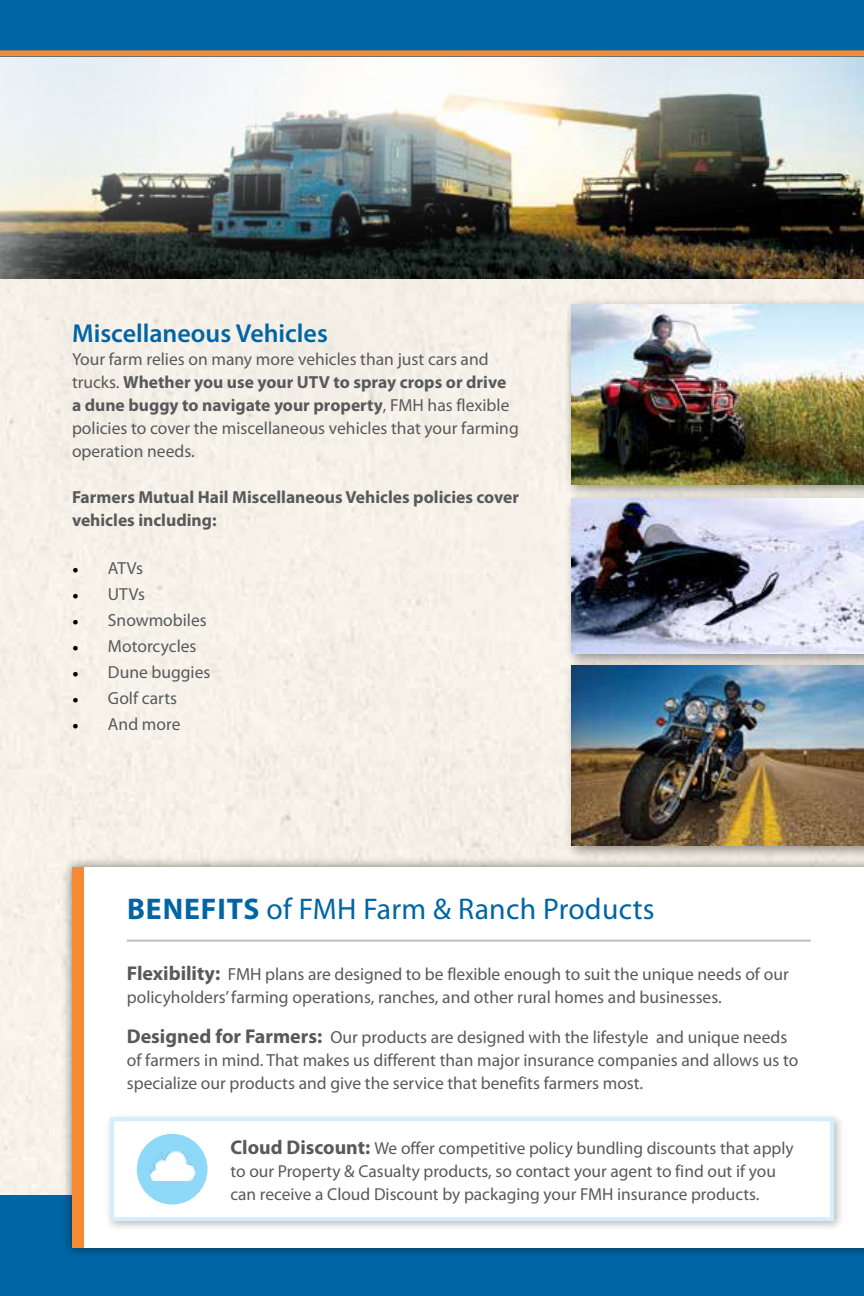
<style>
.page{position:relative;width:864px;height:1296px;background:#fff}
.page>*{position:absolute;margin:0;border:0;box-sizing:border-box;transform-origin:0 0}
.t1{font:30px "Myriad Pro";letter-spacing:.01em;color:#0065a4}
.t2{font:600 26px "Myriad Pro";color:#0065a4}
.t3{font:17.6px/23px "Myriad Pro";color:#58595b}
.t4{font:700 17.6px/23px "Myriad Pro";color:#58595b}
.t5{font:17.4px/22.8px "Myriad Pro";color:#58595b}
.s1{font-weight:700}
.s2{font-family:"Minion Pro";color:#000}
.s3{font-weight:700;font-size:20px}
.s4{font-weight:700;font-size:19.8px}
</style>
<div class="page">
<div style="left:0;top:1195px;width:864px;height:101px;background:#0065a4"></div>
<img style="left:0;top:56px;width:864px;height:393px">
<img style="left:0;top:56px;width:282px;height:223px">
<div style="left:0;top:0;width:864px;height:56px;background:#0065a4"></div>
<div style="left:0;top:50px;width:864px;height:6px;background:#f68a33"></div>
<div style="left:61px;top:856px;width:803px;height:403px;background:#000;opacity:.5"></div>
<div style="left:72px;top:867px;width:792px;height:381px;background:#fff"></div>
<div style="left:72px;top:867px;width:12px;height:381px;background:#f68a33"></div>
<hr style="left:127px;top:940px;width:684px;height:2px;background:#bcbec0">
<div style="left:564px;top:491px;width:300px;height:178px;background:#000;opacity:.4"></div>
<img style="left:571px;top:500px;width:293px;height:154px">
<div style="left:564px;top:297px;width:300px;height:203px;background:#000;opacity:.4"></div>
<img style="left:571px;top:304px;width:293px;height:181px">
<div style="left:564px;top:658px;width:300px;height:203px;background:#000;opacity:.4"></div>
<img style="left:571px;top:666px;width:293px;height:180px">
<div style="left:105px;top:1112px;width:740px;height:120px;background:#58595b;opacity:.4"></div>
<div style="left:110px;top:1117px;width:724px;height:104px;background:#fff;border:4px solid #d4effc"></div>
<div style="left:137px;top:1134px;width:71px;height:71px;background:#8ed8f8;border-radius:50%"></div>
<img style="left:149px;top:1152px;width:46px;height:28px">
<h2 class="t2" style="left:72px;top:316px;width:257px">Miscellaneous Vehicles</h2>
<p class="t3" style="left:72px;top:347px;width:448px">Your farm relies on many more vehicles than just cars and trucks. <span class="s1">Whether you use your UTV to spray crops or drive a dune buggy to navigate your property</span>, FMH has flexible policies to cover the miscellaneous vehicles that your farming operation needs.</p>
<p class="t4" style="left:72px;top:485px;width:449px">Farmers Mutual Hail Miscellaneous Vehicles policies cover vehicles including:</p>
<p class="t3" style="left:72px;top:556px;width:73px"><span class="s2">•</span> ATVs</p>
<p class="t3" style="left:72px;top:582px;width:74px"><span class="s2">•</span> UTVs</p>
<p class="t3" style="left:72px;top:608px;width:136px"><span class="s2">•</span> Snowmobiles</p>
<p class="t3" style="left:72px;top:634px;width:126px"><span class="s2">•</span> Motorcycles</p>
<p class="t3" style="left:72px;top:660px;width:140px"><span class="s2">•</span> Dune buggies</p>
<p class="t3" style="left:72px;top:686px;width:107px"><span class="s2">•</span> Golf carts</p>
<p class="t3" style="left:72px;top:712px;width:110px"><span class="s2">•</span> And more</p>
<h1 class="t1" style="left:127px;top:890px;width:529px"><span class="s1">BENEFITS</span> of FMH Farm &amp; Ranch Products</h1>
<p class="t3" style="left:127px;top:962px;width:663px"><span class="s3">Flexibility:</span> FMH plans are designed to be flexible enough to suit the unique needs of our policyholders’ farming operations, ranches, and other rural homes and businesses.</p>
<p class="t3" style="left:127px;top:1025px;width:673px"><span class="s3">Designed for Farmers:</span> Our products are designed with the lifestyle and unique needs of farmers in mind. That makes us different than major insurance companies and allows us to specialize our products and give the service that benefits farmers most.</p>
<p class="t5" style="left:230px;top:1137px;width:565px"><span class="s4">Cloud Discount:</span> We offer competitive policy bundling discounts that apply to our Property &amp; Casualty products, so contact your agent to find out if you can receive a Cloud Discount by packaging your FMH insurance products.</p>
</div>
